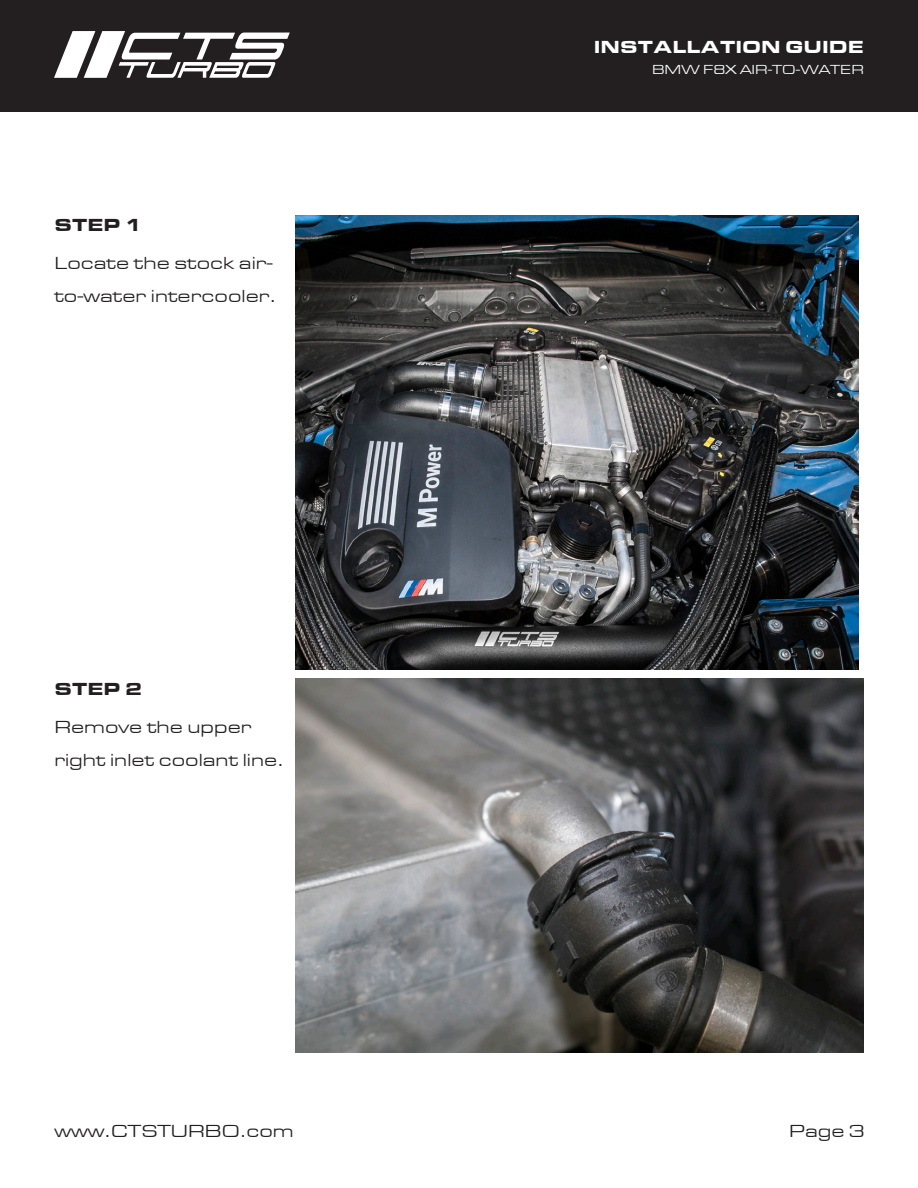
<style>
.page{position:relative;width:918px;height:1188px;background:#fff}
.page>*{position:absolute;margin:0;border:0;box-sizing:border-box;transform-origin:0 0}
.t1{font:18px/33px "Eurostile Extended";color:#231f20}
.t2{font:900 18px "Eurostile Extended";color:#fff}
.t3{font:900 18px "Eurostile Extended";color:#231f20}
.t4{font:13.5px "Eurostile Extended";color:#fff}
</style>
<div class="page">
<div style="left:1px;top:0;width:917px;height:112px;background:#231f20"></div>
<svg style="left:54px;top:31px;width:236px;height:47px"></svg>
<img style="left:295px;top:215px;width:564px;height:455px">
<img style="left:295px;top:679px;width:569px;height:374px">
<p class="t2" style="left:594px;top:37px;width:272px">INSTALLATION GUIDE</p>
<p class="t3" style="left:54px;top:215px;width:89px">STEP 1</p>
<p class="t1" style="left:54px;top:247px;width:224px">Locate the stock air&shy;to-water intercooler.</p>
<p class="t3" style="left:54px;top:679px;width:89px">STEP 2</p>
<p class="t1" style="left:54px;top:711px;width:231px">Remove the upper right inlet coolant line.</p>
<p class="t4" style="left:652px;top:62px;width:213px">BMW F8X AIR-TO-WATER</p>
<p class="t1" style="left:54px;top:1114px;width:241px">www.CTSTURBO.com</p>
<p class="t1" style="left:789px;top:1114px;width:77px">Page 3</p>
</div>
